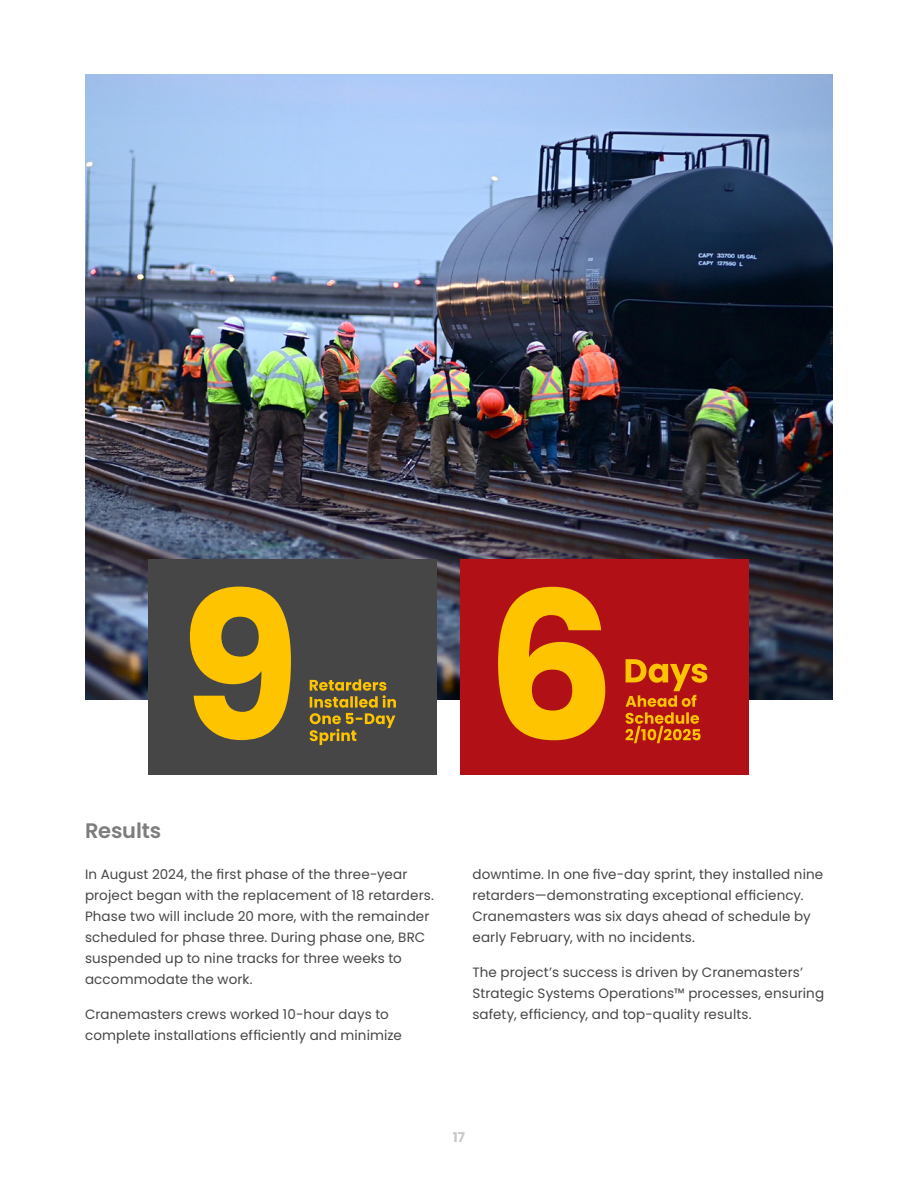
<style>
.page{position:relative;width:918px;height:1188px;background:#fff}
.page>*{position:absolute;margin:0;border:0;box-sizing:border-box;transform-origin:0 0}
.t1{font:600 21px "Poppins";letter-spacing:-.005em;color:#7d7d7d}
.t2{font:13.5px/21px "Poppins";letter-spacing:.01em;color:#464646}
.t3{font:700 13.5px "Poppins";color:#c7c8ca}
</style>
<div class="page">
<img style="left:85px;top:74px;width:748px;height:626px">
<div style="left:461px;top:559px;width:288px;height:216px;background:#b11116"></div>
<svg style="left:498px;top:587px;width:107px;height:153px"></svg>
<svg style="left:626px;top:659px;width:81px;height:84px"></svg>
<div style="left:148px;top:559px;width:289px;height:216px;background:#464646"></div>
<svg style="left:190px;top:587px;width:101px;height:153px"></svg>
<svg style="left:310px;top:679px;width:86px;height:66px"></svg>
<h1 class="t1" style="left:85px;top:818px;width:78px">Results</h1>
<p class="t2" style="left:85px;top:864px;width:350px">In August 2024, the first phase of the three-year project began with the replacement of 18 retarders.<br>Phase two will include 20 more, with the remainder scheduled for phase three. During phase one, BRC suspended up to nine tracks for three weeks to accommodate the work.</p>
<p class="t2" style="left:85px;top:1003px;width:318px">Cranemasters crews worked 10-hour days to complete installations efficiently and minimize</p>
<p class="t2" style="left:473px;top:864px;width:352px">downtime. In one five-day sprint, they installed nine retarders—demonstrating exceptional efficiency.<br>Cranemasters was six days ahead of schedule by early February, with no incidents.</p>
<p class="t2" style="left:473px;top:962px;width:353px">The project’s success is driven by Cranemasters’<br>Strategic Systems Operations™ processes, ensuring safety, efficiency, and top-quality results.</p>
<p class="t3" style="left:453px;top:1129px;width:14px">17</p>
</div>
